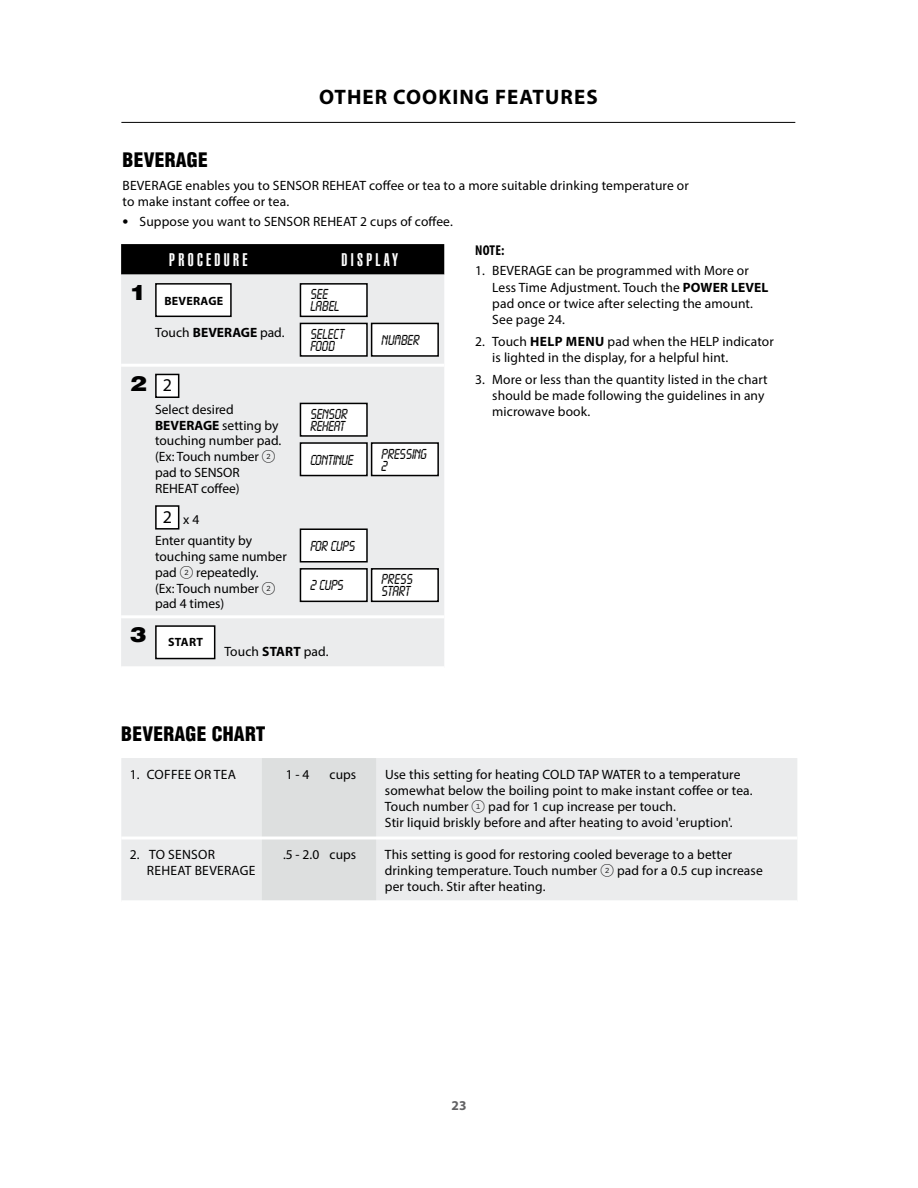
<style>
.page{position:relative;width:918px;height:1188px;background:#fff}
.page>*{position:absolute;margin:0;border:0;box-sizing:border-box;transform-origin:0 0}
.t1{font:700 21px "Myriad Pro";letter-spacing:.05em;color:#000}
.t2{font:900 21px "Helvetica";color:#000;scale:1.2 1}
.t3{font:900 condensed 19.5px "Helvetica";letter-spacing:.01em;color:#000}
.t4{font:900 extra-condensed 18px "Helvetica";letter-spacing:.185em;color:#fff}
.t5{font:15px/12px "Lcd D";letter-spacing:-.025em;color:#000;scale:.9 1}
.t6{font:700 condensed 14.25px "Myriad Pro";color:#000}
.t7{font:13.5px/16.2px "Myriad Pro";letter-spacing:.01em;color:#000}
.t8{font:700 13.5px "Myriad Pro";color:#626264}
.t9{font:700 12px "Myriad Pro";letter-spacing:.02em;color:#000}
.s1{font-size:21px}
.s2{font-weight:700}
.s3{font-family:"Myriad Pro";font-weight:400;font-size:18px}
.s4{font-family:"Gotham FP Nos";font-weight:300}
.s5{font-size:18px}
</style>
<div class="page">
<hr style="left:121px;top:122px;width:674px;height:1px;background:#000">
<div style="left:121px;top:758px;width:676px;height:142px;background:#ebeced"></div>
<div style="left:262px;top:758px;width:114px;height:142px;background:#dddfdf"></div>
<hr style="left:121px;top:837px;width:676px;height:3px;background:#fff">
<div style="left:121px;top:244px;width:323px;height:31px;background:#000"></div>
<div style="left:121px;top:275px;width:323px;height:391px;background:#ebeced"></div>
<hr style="left:121px;top:364px;width:323px;height:3px;background:#fff">
<hr style="left:121px;top:615px;width:323px;height:3px;background:#fff">
<div style="left:156px;top:284px;width:75px;height:32px;background:#fff"></div>
<div style="left:155px;top:283px;width:77px;height:34px;border:2px solid #000"></div>
<div style="left:300px;top:284px;width:67px;height:32px;background:#fff"></div>
<div style="left:300px;top:283px;width:68px;height:34px;border:2px solid #000"></div>
<div style="left:300px;top:323px;width:67px;height:33px;background:#fff"></div>
<div style="left:300px;top:323px;width:68px;height:34px;border:2px solid #000"></div>
<div style="left:372px;top:323px;width:66px;height:33px;background:#fff"></div>
<div style="left:371px;top:323px;width:68px;height:34px;border:2px solid #000"></div>
<div style="left:156px;top:374px;width:23px;height:23px;background:#fff"></div>
<div style="left:155px;top:374px;width:24px;height:24px;border:2px solid #000"></div>
<div style="left:300px;top:403px;width:67px;height:33px;background:#fff"></div>
<div style="left:300px;top:403px;width:68px;height:34px;border:2px solid #000"></div>
<div style="left:300px;top:443px;width:67px;height:33px;background:#fff"></div>
<div style="left:300px;top:442px;width:68px;height:34px;border:2px solid #000"></div>
<div style="left:372px;top:443px;width:66px;height:33px;background:#fff"></div>
<div style="left:371px;top:442px;width:68px;height:34px;border:2px solid #000"></div>
<div style="left:156px;top:506px;width:23px;height:23px;background:#fff"></div>
<div style="left:155px;top:505px;width:24px;height:25px;border:2px solid #000"></div>
<div style="left:300px;top:529px;width:67px;height:33px;background:#fff"></div>
<div style="left:300px;top:528px;width:68px;height:35px;border:2px solid #000"></div>
<div style="left:300px;top:569px;width:67px;height:32px;background:#fff"></div>
<div style="left:300px;top:568px;width:68px;height:34px;border:2px solid #000"></div>
<div style="left:372px;top:569px;width:66px;height:32px;background:#fff"></div>
<div style="left:371px;top:568px;width:68px;height:34px;border:2px solid #000"></div>
<div style="left:156px;top:626px;width:59px;height:33px;background:#fff"></div>
<div style="left:155px;top:625px;width:60px;height:34px;border:2px solid #000"></div>
<h1 class="t1" style="left:319px;top:89px;width:280px">OTHER COOKING FEATURES</h1>
<h2 class="t3" style="left:123px;top:151px;width:87px">BEVERAGE</h2>
<p class="t7" style="left:123px;top:179px;width:568px">BEVERAGE enables you to SENSOR REHEAT coffee or tea to a more suitable drinking temperature or to make instant coffee or tea.</p>
<p class="t7" style="left:123px;top:214px;width:332px"><span class="s1">•</span> Suppose you want to SENSOR REHEAT 2 cups of coffee.</p>
<h3 class="t4" style="left:169px;top:253px;width:80px">PROCEDURE</h3>
<h3 class="t4" style="left:342px;top:253px;width:58px">DISPLAY</h3>
<p class="t9" style="left:130px;top:297px;width:95px"><sup>1</sup> BEVERAGE</p>
<p class="t7" style="left:155px;top:326px;width:131px">Touch <span class="s2">BEVERAGE</span> pad.</p>
<p class="t5" style="left:310px;top:287px;width:34px">SEE<br>LABEL</p>
<p class="t5" style="left:310px;top:326px;width:40px">SELECT<br>FOOD</p>
<p class="t5" style="left:381px;top:332px;width:44px">NUMBER</p>
<h1 class="t2" style="left:130px;top:373px;width:37px">2 <span class="s3">2</span></h1>
<p class="t7" style="left:155px;top:403px;width:128px;line-height:15.8px">Select desired<br><span class="s2">BEVERAGE</span> setting by touching number pad. (Ex: Touch number <span class="s4">2 </span>pad to SENSOR<br>REHEAT coffee)</p>
<p class="t5" style="left:310px;top:406px;width:43px">SENSOR<br>REHEAT</p>
<p class="t5" style="left:310px;top:452px;width:50px">CONTINUE</p>
<p class="t5" style="left:381px;top:446px;width:52px">PRESSING<br>2</p>
<p class="t7" style="left:155px;top:510px;width:98px;line-height:21.8px;text-indent:8px"><span class="s5">2</span> x 4<br>Enter quantity by</p>
<p class="t7" style="left:155px;top:550px;width:133px;line-height:15.8px">touching same number pad <span class="s4">2</span> repeatedly.<br>(Ex: Touch number <span class="s4">2 </span>pad 4 times)</p>
<p class="t5" style="left:310px;top:538px;width:52px">FOR CUPS</p>
<p class="t5" style="left:310px;top:578px;width:39px">2 CUPS</p>
<p class="t5" style="left:381px;top:572px;width:37px">PRESS<br>START</p>
<p class="t9" style="left:130px;top:638px;width:75px"><sup>3</sup> START</p>
<p class="t7" style="left:224px;top:645px;width:106px">Touch <span class="s2">START</span> pad.</p>
<p class="t6" style="left:475px;top:245px;width:31px">NOTE:</p>
<p class="t7" style="left:492px;top:264px;width:278px;text-indent:-17px">1. BEVERAGE can be programmed with More or Less Time Adjustment. Touch the <span class="s2">POWER LEVEL </span>pad once or twice after selecting the amount.<br>See page 24.</p>
<p class="t7" style="left:492px;top:334px;width:283px;text-indent:-17px">2. Touch <span class="s2">HELP MENU</span> pad when the HELP indicator is lighted in the display, for a helpful hint.</p>
<p class="t7" style="left:492px;top:372px;width:277px;text-indent:-17px">3. More or less than the quantity listed in the chart should be made following the guidelines in any microwave book.</p>
<h2 class="t3" style="left:121px;top:725px;width:146px">BEVERAGE CHART</h2>
<p class="t7" style="left:130px;top:768px;width:108px">1. COFFEE OR TEA</p>
<p class="t7" style="left:286px;top:768px;width:25px">1 - 4</p>
<p class="t7" style="left:330px;top:768px;width:28px">cups</p>
<p class="t7" style="left:385px;top:768px;width:369px">Use this setting for heating COLD TAP WATER to a temperature somewhat below the boiling point to make instant coffee or tea.<br>Touch number <span class="s4">1</span> pad for 1 cup increase per touch.<br>Stir liquid briskly before and after heating to avoid 'eruption'.</p>
<p class="t7" style="left:147px;top:848px;width:110px;text-indent:-17px">2. TO SENSOR<br>REHEAT BEVERAGE</p>
<p class="t7" style="left:283px;top:848px;width:75px">.5 - 2.0 cups</p>
<p class="t7" style="left:385px;top:848px;width:379px">This setting is good for restoring cooled beverage to a better drinking temperature. Touch number <span class="s4">2</span> pad for a 0.5 cup increase per touch. Stir after heating.</p>
<p class="t8" style="left:451px;top:1100px;width:17px">23</p>
</div>
